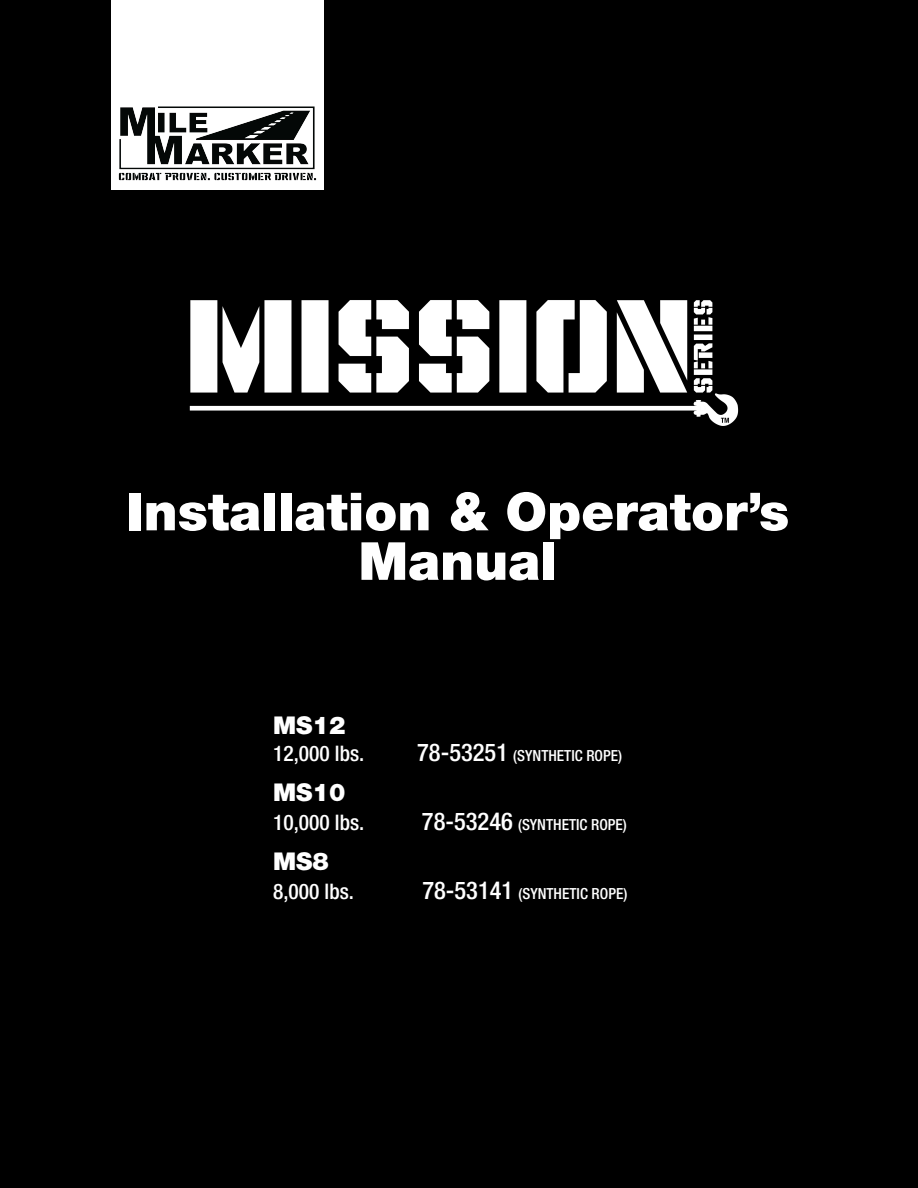
<style>
.page{position:relative;width:918px;height:1188px;background:#000}
.page>*{position:absolute;margin:0;border:0;box-sizing:border-box;transform-origin:0 0}
.t1{font:900 52.5px/49.5px "Helvetica Neue LT Std";color:#fff;text-align:center}
.t2{font:900 24.45px "Helvetica Neue LT Std";color:#fff}
.t3{font:500 condensed 21.45px "Helvetica Neue LT Std";color:#fff}
.t4{font:500 condensed 15.3px "Helvetica Neue LT Std";color:#fff}
.s1{font-size:24.45px}
</style>
<div class="page">
<div style="left:111px;top:0;width:213px;height:189px;background:#fff"></div>
<img style="left:118px;top:106px;width:199px;height:75px">
<img style="left:189px;top:300px;width:550px;height:126px">
<h1 class="t1" style="left:126px;top:487px;width:665px">Installation &amp; Operator’s<br>Manual</h1>
<h2 class="t2" style="left:273px;top:710px;width:74px">MS12</h2>
<h3 class="t3" style="left:273px;top:741px;width:93px">12,000 lbs.</h3>
<h2 class="t2" style="left:273px;top:778px;width:74px">MS10</h2>
<h3 class="t3" style="left:273px;top:810px;width:93px">10,000 lbs.</h3>
<p class="t4" style="left:422px;top:815px;width:206px"><span class="s1">78-53246</span> (SYNTHETIC ROPE)</p>
<h2 class="t2" style="left:273px;top:847px;width:57px">MS8</h2>
<h3 class="t3" style="left:273px;top:878px;width:82px">8,000 lbs.</h3>
<p class="t4" style="left:422px;top:884px;width:206px"><span class="s1">78-53141</span> (SYNTHETIC ROPE)</p>
<p class="t4" style="left:417px;top:746px;width:206px"><span class="s1">78-53251</span> (SYNTHETIC ROPE)</p>
</div>
